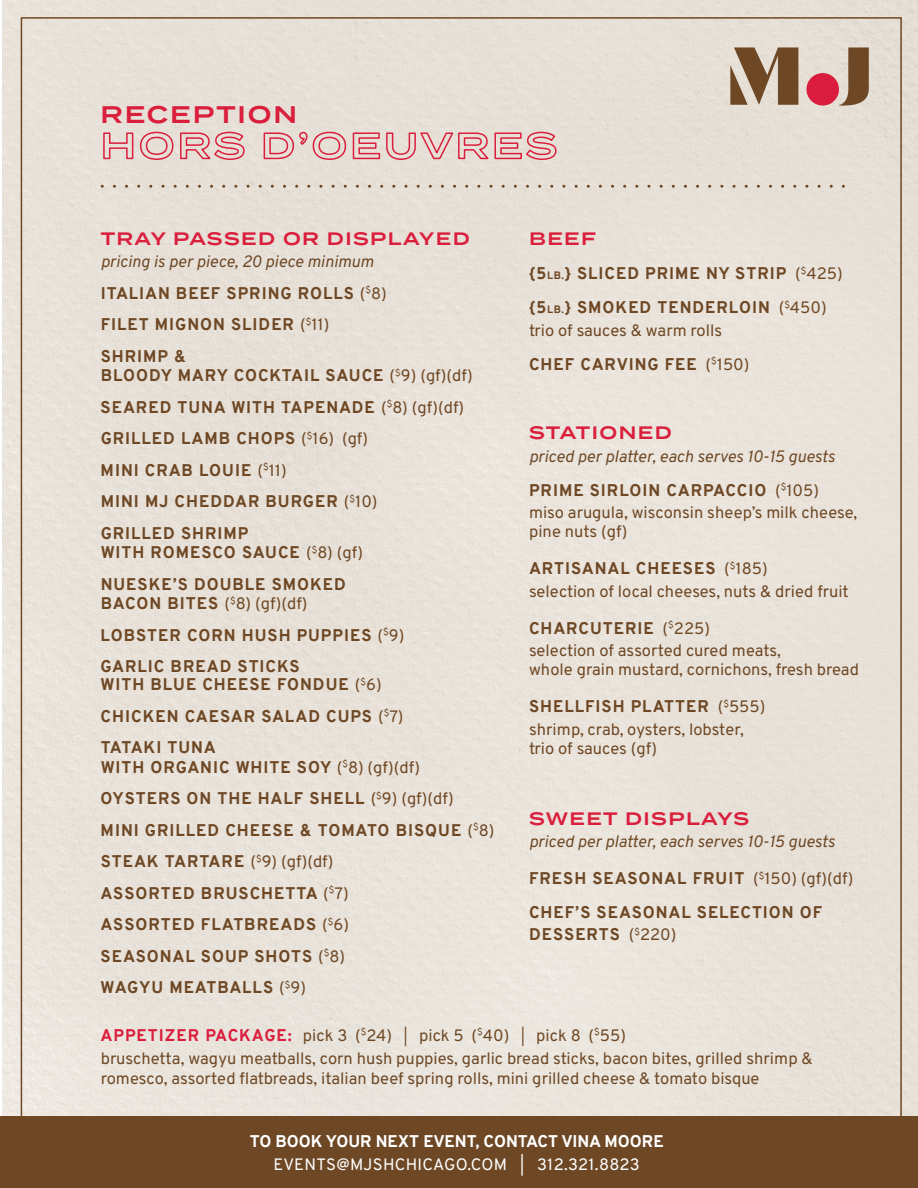
<style>
.page{position:relative;width:918px;height:1188px;background:#fff}
.page>*{position:absolute;margin:0;border:0;box-sizing:border-box;transform-origin:0 0}
.t1{font:600 24px "Termina";letter-spacing:.08em;color:#da1f3d}
.t2{font:600 18px "Termina";letter-spacing:.08em;color:#da1f3d}
.t3{font:800 16.5px/31.5px "Overpass";letter-spacing:.06em;color:#6e4825}
.t4{font:16.5px/22.2px "Overpass";color:#6e4825}
.t5{font:italic 16.5px/34.2px "Overpass";color:#6e4825}
.t6{font:800 16.5px/22.8px "Overpass";color:#fff;text-align:center}
.s1{font-weight:400;font-style:italic}
.s2{font-weight:400}
.s3{font-weight:800;color:#db1e3d}
.s4{font-size:13.5px}
.s5{font-size:10.5px}
.s6{font-weight:800}
.s7{font-weight:800;font-style:normal}
.s8{font-style:normal}
.s9{font-weight:400;font-size:15px}
</style>
<div class="page">
<div style="left:2px;top:0;width:916px;height:1116px;background:#e8e2d9"></div>
<div style="left:0;top:1116px;width:918px;height:72px;background:#6e4825"></div>
<svg style="left:102px;top:131px;width:143px;height:30px;background:#e3b4b4"></svg>
<svg style="left:263px;top:131px;width:294px;height:30px;background:#e3b5b4"></svg>
<svg style="left:102px;top:185px;width:746px;height:3px;background:#d0c3b5"></svg>
<svg style="left:839px;top:47px;width:30px;height:59px;background:#977b61"></svg>
<div style="left:806px;top:73px;width:33px;height:33px;background:#da1d3e;border-radius:50%"></div>
<svg style="left:730px;top:47px;width:68px;height:58px;background:#997f65"></svg>
<h1 class="t1" style="left:101px;top:97px;width:198px">RECEPTION</h1>
<p class="t2" style="left:101px;top:225px;width:371px">TRAY PASSED OR DISPLAYED</p>
<p class="t3" style="left:101px;top:246px;width:288px"><span class="s1">pricing is per piece, 20 piece minimum<br></span>ITALIAN BEEF SPRING ROLLS <span class="s2">(</span><sup>$</sup><span class="s2">8)<br></span>FILET MIGNON SLIDER <span class="s2">(</span><sup>$</sup><span class="s2">11)<br></span>SHRIMP &amp;</p>
<p class="t3" style="left:101px;top:360px;width:374px">BLOODY MARY COCKTAIL SAUCE <span class="s2">(</span><sup>$</sup><span class="s2">9) (gf)(df)<br></span>SEARED TUNA WITH TAPENADE <span class="s2">(</span><sup>$</sup><span class="s2">8) (gf)(df)<br></span>GRILLED LAMB CHOPS <span class="s2">(</span><sup>$</sup><span class="s2">16) (gf)<br></span>MINI CRAB LOUIE <span class="s2">(</span><sup>$</sup><span class="s2">11)<br></span>MINI MJ CHEDDAR BURGER <span class="s2">(</span><sup>$</sup><span class="s2">10)<br></span>GRILLED SHRIMP</p>
<p class="t3" style="left:101px;top:537px;width:264px">WITH ROMESCO SAUCE <span class="s2">(</span><sup>$</sup><span class="s2">8) (gf)<br></span>NUESKE’S DOUBLE SMOKED</p>
<p class="t3" style="left:101px;top:588px;width:305px">BACON BITES <span class="s2">(</span><sup>$</sup><span class="s2">8) (gf)(df)<br></span>LOBSTER CORN HUSH PUPPIES <span class="s2">(</span><sup>$</sup><span class="s2">9)<br></span>GARLIC BREAD STICKS</p>
<p class="t3" style="left:101px;top:669px;width:304px">WITH BLUE CHEESE FONDUE <span class="s2">(</span><sup>$</sup><span class="s2">6)<br></span>CHICKEN CAESAR SALAD CUPS <span class="s2">(</span><sup>$</sup><span class="s2">7)<br></span>TATAKI TUNA</p>
<p class="t3" style="left:101px;top:751px;width:395px">WITH ORGANIC WHITE SOY <span class="s2">(</span><sup>$</sup><span class="s2">8) (gf)(df)<br></span>OYSTERS ON THE HALF SHELL <span class="s2">(</span><sup>$</sup><span class="s2">9) (gf)(df)<br></span>MINI GRILLED CHEESE &amp; TOMATO BISQUE <span class="s2">(</span><sup>$</sup><span class="s2">8)<br></span>STEAK TARTARE <span class="s2">(</span><sup>$</sup><span class="s2">9) (gf)(df)<br></span>ASSORTED BRUSCHETTA <span class="s2">(</span><sup>$</sup><span class="s2">7)<br></span>ASSORTED FLATBREADS <span class="s2">(</span><sup>$</sup><span class="s2">6)<br></span>SEASONAL SOUP SHOTS <span class="s2">(</span><sup>$</sup><span class="s2">8)<br></span>WAGYU MEATBALLS <span class="s2">(</span><sup>$</sup><span class="s2">9)</span></p>
<p class="t4" style="left:101px;top:1023px;width:714px;line-height:23.1px"><span class="s3">APPETIZER PACKAGE:</span> pick 3 (<sup>$</sup>24) <span class="s4">|</span> pick 5 (<sup>$</sup>40) <span class="s4">|</span> pick 8 (<sup>$</sup>55)<br>bruschetta, wagyu meatballs, corn hush puppies, garlic bread sticks, bacon bites, grilled shrimp &amp;</p>
<p class="t4" style="left:101px;top:1066px;width:660px">romesco, assorted flatbreads, italian beef spring rolls, mini grilled cheese &amp; tomato bisque</p>
<p class="t2" style="left:529px;top:225px;width:68px">BEEF</p>
<p class="t3" style="left:529px;top:257px;width:315px;line-height:34.2px">{5<span class="s5">LB.</span>} SLICED PRIME NY STRIP <span class="s2">(</span><sup>$</sup><span class="s2">425) </span>{5<span class="s5">LB.</span>} SMOKED TENDERLOIN <span class="s2">(</span><sup>$</sup><span class="s2">450)</span></p>
<p class="t4" style="left:529px;top:312px;width:222px;line-height:34.2px">trio of sauces &amp; warm rolls<br><span class="s6">CHEF CARVING FEE</span> (<sup>$</sup>150)</p>
<p class="t2" style="left:529px;top:420px;width:144px">STATIONED</p>
<p class="t5" style="left:529px;top:438px;width:307px">priced per platter, each serves 10-15 guests<br><span class="s7">PRIME SIRLOIN CARPACCIO</span> <span class="s8">(</span><sup>$</sup><span class="s8">105)</span></p>
<p class="t4" style="left:529px;top:502px;width:330px;line-height:19.2px">miso arugula, wisconsin sheep’s milk cheese, pine nuts (gf)</p>
<p class="t4" style="left:529px;top:557px;width:321px"><span class="s6">ARTISANAL CHEESES</span> (<sup>$</sup>185)<br>selection of local cheeses, nuts &amp; dried fruit</p>
<p class="t4" style="left:529px;top:616px;width:253px"><span class="s6">CHARCUTERIE</span> (<sup>$</sup>225)<br>selection of assorted cured meats,</p>
<p class="t4" style="left:529px;top:658px;width:331px">whole grain mustard, cornichons, fresh bread</p>
<p class="t4" style="left:529px;top:695px;width:238px"><span class="s6">SHELLFISH PLATTER</span> (<sup>$</sup>555) shrimp, crab, oysters, lobster,</p>
<p class="t4" style="left:529px;top:736px;width:130px">trio of sauces (gf)</p>
<p class="t2" style="left:529px;top:805px;width:222px">SWEET DISPLAYS</p>
<p class="t5" style="left:529px;top:823px;width:307px">priced per platter, each serves 10-15 guests</p>
<p class="t3" style="left:529px;top:861px;width:326px;line-height:34.2px">FRESH SEASONAL FRUIT <span class="s2">(</span><sup>$</sup><span class="s2">150) (gf)(df)<br></span>CHEF’S SEASONAL SELECTION OF</p>
<p class="t3" style="left:529px;top:919px;width:149px">DESSERTS <span class="s2">(</span><sup>$</sup><span class="s2">220)</span></p>
<p class="t6" style="left:250px;top:1130px;width:415px">TO BOOK YOUR NEXT EVENT, CONTACT VINA MOORE<br><span class="s2">EVENTS@MJSHCHICAGO.COM</span> <span class="s9">|</span> <span class="s2">312.321.8823</span></p>
</div>
